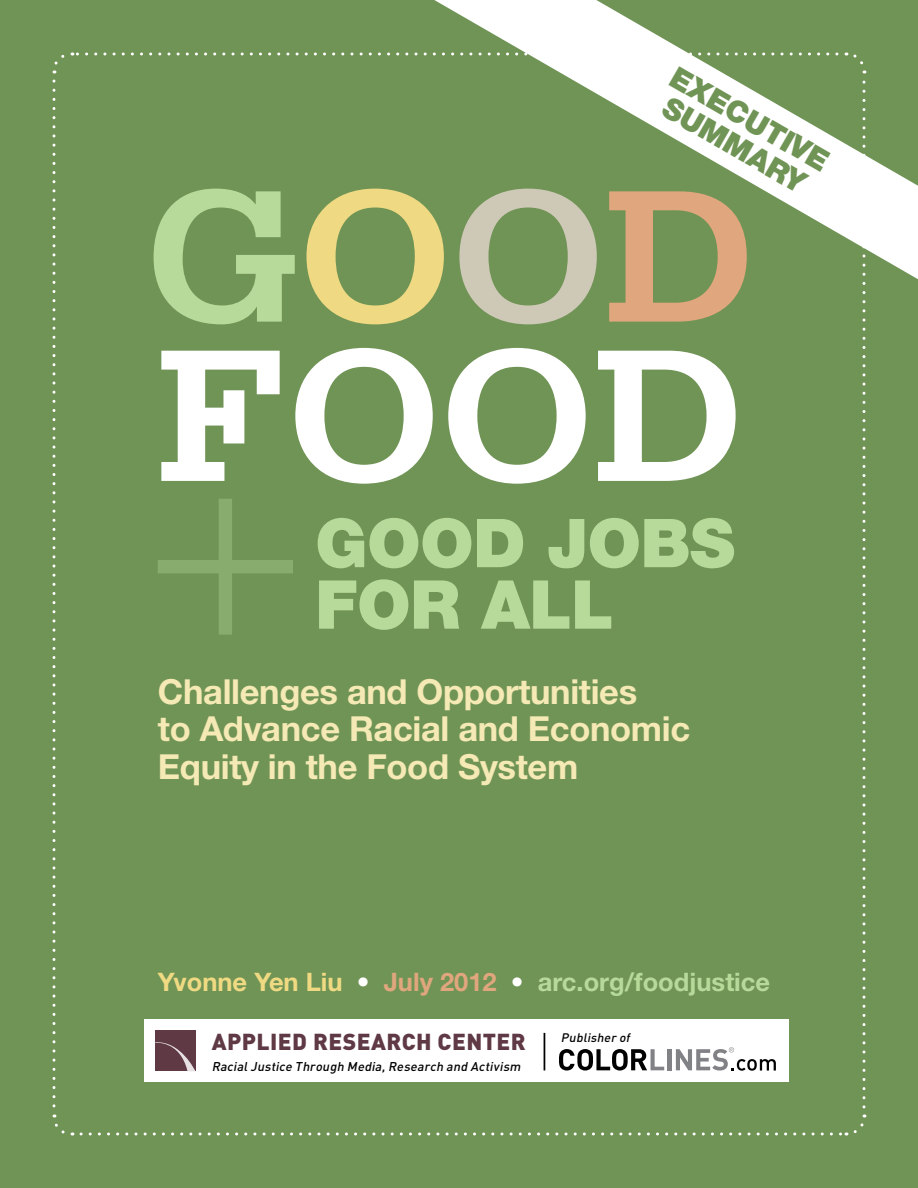
<style>
.page{position:relative;width:918px;height:1188px;background:#709455}
.page>*{position:absolute;margin:0;border:0;box-sizing:border-box;transform-origin:0 0}
.t1{font:300 268.5px "Serifa";color:#b7da9b}
.t2{font:700 199.2px/159.3px "Serifa";letter-spacing:-.01em;color:#fff}
.t3{font:900 67.5px/61.5px "Helvetica Neue";letter-spacing:-.01em;color:#b7da9b}
.t4{font:700 34.5px/37.5px "Helvetica Neue";letter-spacing:-.01em;color:#f5e9b5}
.t5{font:900 30px/30px "Helvetica Neue";color:#709455}
.t6{font:700 25.5px "Helvetica Neue LT Pro";color:#b7da9b}
.t7{font:900 22.8px "DIN";letter-spacing:.02em;color:#5f3944}
.t8{font:italic 500 12.6px "DIN";color:#000}
.t9{font:italic 500 12.3px "DIN";color:#000}
.s1{color:#b7da9b}
.s2{color:#efda83}
.s3{color:#cec8b7}
.s4{color:#e0a67d}
.s5{color:#fff}
</style>
<div class="page">
<svg style="left:52px;top:81px;width:21px;height:1055px"></svg>
<svg style="left:81px;top:1114px;width:786px;height:22px"></svg>
<svg style="left:862px;top:282px;width:4px;height:825px"></svg>
<svg style="left:52px;top:52px;width:382px;height:22px"></svg>
<svg style="left:434px;top:0;width:484px;height:279px"></svg>
<div style="left:144px;top:1019px;width:645px;height:63px;background:#fff"></div>
<div style="left:155px;top:1030px;width:40px;height:41px;background:#5f3944"></div>
<svg style="left:155px;top:1042px;width:40px;height:29px"></svg>
<svg style="left:559px;top:1049px;width:105px;height:22px"></svg>
<hr style="left:668px;top:1049px;width:4px;height:21px;background:#808285">
<svg style="left:676px;top:1047px;width:100px;height:24px"></svg>
<hr style="left:544px;top:1033px;width:1px;height:37px;background:#000">
<p class="t5" style="left:680px;top:61px;width:180px;rotate:30deg">EXECUTIVE<br>SUMMARY</p>
<h2 class="t2" style="left:145px;top:174px;width:615px"><span class="s1">G</span><span class="s2">O</span><span class="s3">O</span><span class="s4">D<br></span>FOOD</h2>
<h1 class="t1" style="left:145px;top:397px;width:163px">+</h1>
<h3 class="t3" style="left:315px;top:512px;width:421px">GOOD JOBS<br>FOR ALL</h3>
<p class="t4" style="left:158px;top:672px;width:534px">Challenges and Opportunities<br>to Advance Racial and Economic<br>Equity in the Food System</p>
<p class="t6" style="left:158px;top:966px;width:614px"><span class="s2">Yvonne Yen Liu</span> <span class="s5">•</span> <span class="s4">July 2012</span> <span class="s5">•</span> arc.org/foodjustice</p>
<p class="t7" style="left:212px;top:1026px;width:316px">APPLIED RESEARCH CENTER</p>
<p class="t8" style="left:212px;top:1058px;width:313px">RacialJustice Through Media,Research and Activism</p>
<p class="t9" style="left:561px;top:1029px;width:73px">Publisher of</p>
</div>
